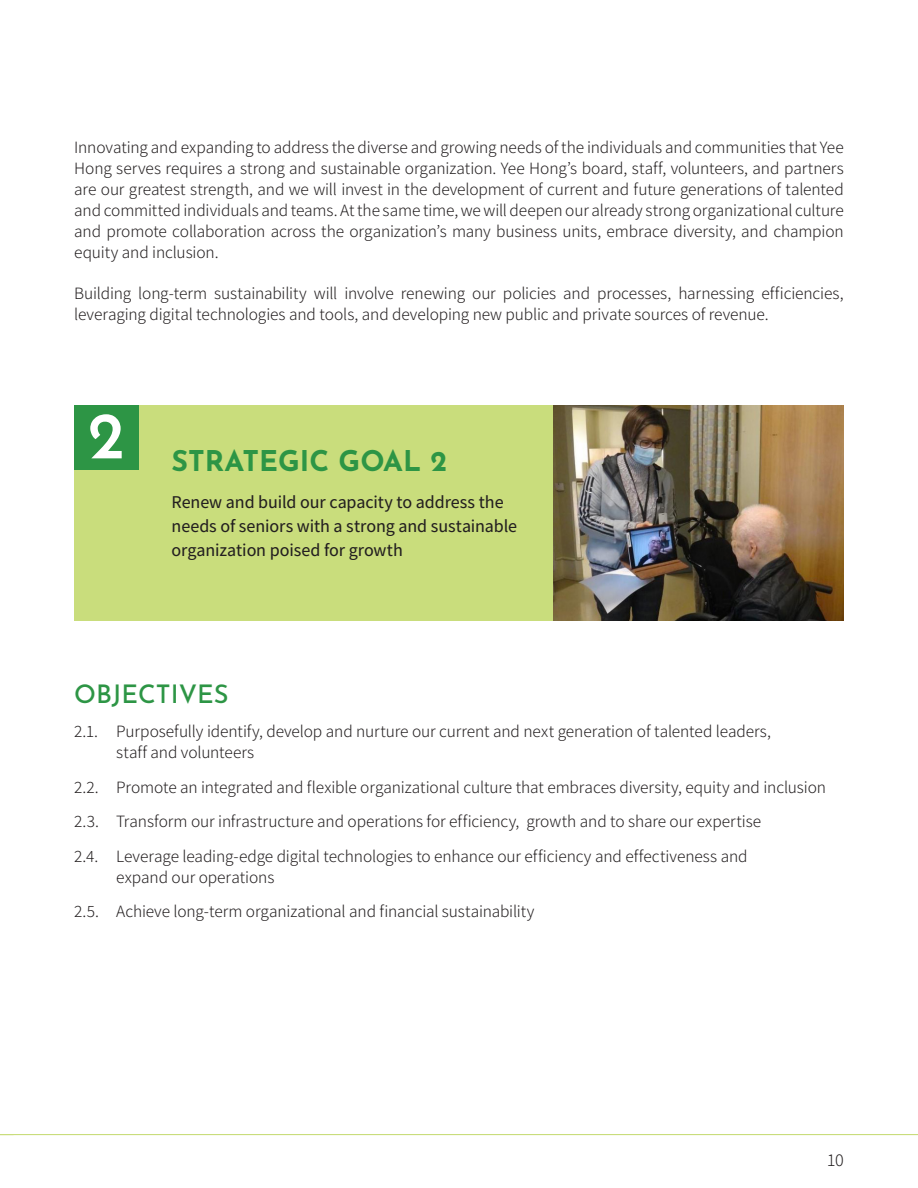
<style>
.page{position:relative;width:918px;height:1188px;background:#fff}
.page>*{position:absolute;margin:0;border:0;box-sizing:border-box;transform-origin:0 0}
.Body{font:600 66px "Josefin Sans";color:#fff}
.Subhead{font:700 28.5px "Josefin Sans";color:#2d9545}
.Subhead-2{font:500 25.5px "Josefin Sans";color:#2d9545}
.Body_Med{font:500 18px/24px "Assistant";letter-spacing:-.005em;color:#231f20}
.t1{font:300 18px "Assistant";color:#231f20}
.Body-2{font:300 17.25px/21px "Assistant";letter-spacing:-.005em;color:#231f20;text-align:justify}
.Bullets_2{font:300 17.25px/21px "Assistant";letter-spacing:-.005em;color:#231f20}
</style>
<div class="page">
<hr style="left:0;top:1134px;width:918px;height:1px;background:#c9dd7c">
<div style="left:74px;top:405px;width:721px;height:216px;background:#c9dd7c"></div>
<div style="left:74px;top:405px;width:65px;height:65px;background:#2d9545"></div>
<img style="left:554px;top:405px;width:290px;height:216px">
<p class="Body-2" style="left:74px;top:135px;width:771px">Innovating and expanding to address the diverse and growing needs of the individuals and communities that Yee Hong serves requires a strong and sustainable organization. Yee Hong’s board, staff, volunteers, and partners are our greatest strength, and we will invest in the development of current and future generations of talented and committed individuals and teams. At the same time, we will deepen our already strong organizational culture and promote collaboration across the organization’s many business units, embrace diversity, and champion equity and inclusion.</p>
<p class="Body-2" style="left:74px;top:282px;width:771px">Building long-term sustainability will involve renewing our policies and processes, harnessing efficiencies, leveraging digital technologies and tools, and developing new public and private sources of revenue.</p>
<p class="Body" style="left:88px;top:386px;width:38px">2</p>
<p class="Subhead" style="left:172px;top:440px;width:277px">STRATEGIC GOAL 2</p>
<p class="Body_Med" style="left:172px;top:489px;width:347px">Renew and build our capacity to address the needs of seniors with a strong and sustainable organization poised for growth</p>
<p class="Subhead-2" style="left:74px;top:675px;width:156px">OBJECTIVES</p>
<p class="Bullets_2" style="left:116px;top:720px;width:656px;text-indent:-42px">2.1. Purposefully identify, develop and nurture our current and next generation of talented leaders, staff and volunteers</p>
<p class="Bullets_2" style="left:74px;top:776px;width:753px">2.2. Promote an integrated and flexible organizational culture that embraces diversity, equity and inclusion</p>
<p class="Bullets_2" style="left:74px;top:810px;width:689px">2.3. Transform our infrastructure and operations for efficiency, growth and to share our expertise</p>
<p class="Bullets_2" style="left:116px;top:845px;width:633px;text-indent:-42px">2.4. Leverage leading-edge digital technologies to enhance our efficiency and effectiveness and expand our operations</p>
<p class="Bullets_2" style="left:74px;top:900px;width:462px">2.5. Achieve long-term organizational and financial sustainability</p>
<p class="t1" style="left:827px;top:1148px;width:18px">10</p>
</div>
